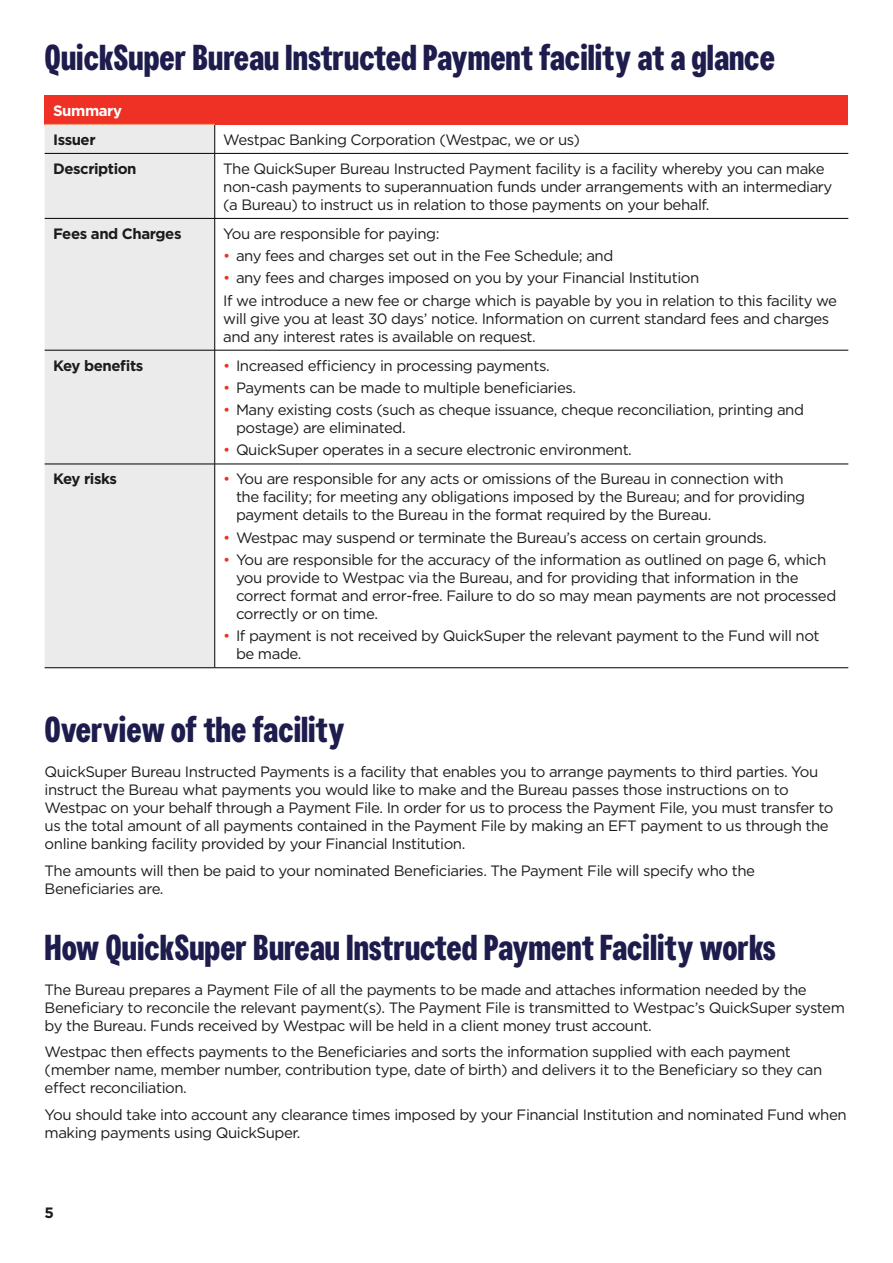
<style>
.page{position:relative;width:893px;height:1263px;background:#fff}
.page>*{position:absolute;margin:0;border:0;box-sizing:border-box;transform-origin:0 0}
.TH1{font:700 36px "Westpac";color:#1d1c4d}
.Body{font:15px/18px "Gotham";letter-spacing:-.03em;color:#1c1c1c}
.Table_Body{font:15px/18px "Gotham";letter-spacing:-.03em;color:#1c1c1c}
.Table_Bold{font:700 15px "Gotham";letter-spacing:-.03em;color:#1c1c1c}
.Table_Head_White{font:700 15px "Gotham";letter-spacing:-.03em;color:#fff}
.s1{color:#ee3124}
</style>
<div class="page">
<div style="left:45px;top:95px;width:803px;height:29px;background:#ee3124"></div>
<div style="left:45px;top:125px;width:169px;height:542px;background:#ebebec"></div>
<svg style="left:214px;top:125px;width:1px;height:28px"></svg>
<hr style="left:45px;top:153px;width:170px;height:1px;background:#000">
<hr style="left:215px;top:153px;width:633px;height:1px;background:#000">
<hr style="left:214px;top:154px;width:1px;height:64px;background:#000">
<hr style="left:45px;top:218px;width:170px;height:1px;background:#000">
<hr style="left:215px;top:218px;width:633px;height:1px;background:#000">
<hr style="left:214px;top:219px;width:1px;height:131px;background:#000">
<hr style="left:45px;top:350px;width:170px;height:1px;background:#000">
<hr style="left:215px;top:350px;width:633px;height:1px;background:#000">
<hr style="left:214px;top:350px;width:1px;height:114px;background:#000">
<hr style="left:45px;top:464px;width:170px;height:1px;background:#000">
<hr style="left:215px;top:464px;width:633px;height:1px;background:#000">
<hr style="left:214px;top:464px;width:1px;height:203px;background:#000">
<hr style="left:45px;top:667px;width:170px;height:1px;background:#000">
<hr style="left:215px;top:667px;width:633px;height:1px;background:#000">
<hr style="left:45px;top:124px;width:170px;height:1px;background:#f79b7b">
<h2 class="TH1" style="left:45px;top:36px;width:732px">QuickSuper Bureau Instructed Payment facility at a glance</h2>
<p class="Table_Head_White" style="left:53px;top:101px;width:70px">Summary</p>
<p class="Table_Bold" style="left:53px;top:130px;width:44px">Issuer</p>
<p class="Table_Body" style="left:223px;top:130px;width:358px">Westpac Banking Corporation (Westpac, we or us)</p>
<p class="Table_Bold" style="left:53px;top:159px;width:85px">Description</p>
<p class="Table_Body" style="left:223px;top:159px;width:611px">The QuickSuper Bureau Instructed Payment facility is a facility whereby you can make non-cash payments to superannuation funds under arrangements with an intermediary (a Bureau) to instruct us in relation to those payments on your behalf.</p>
<p class="Table_Bold" style="left:53px;top:224px;width:130px">Fees and Charges</p>
<p class="Table_Body" style="left:223px;top:224px;width:218px">You are responsible for paying:</p>
<p class="Body" style="left:223px;top:247px;width:392px"><span class="s1">•</span> any fees and charges set out in the Fee Schedule; and</p>
<p class="Body" style="left:223px;top:269px;width:478px"><span class="s1">•</span> any fees and charges imposed on you by your Financial Institution</p>
<p class="Table_Body" style="left:223px;top:291px;width:615px">If we introduce a new fee or charge which is payable by you in relation to this facility we will give you at least 30 days’ notice. Information on current standard fees and charges and any interest rates is available on request.</p>
<p class="Table_Bold" style="left:53px;top:355px;width:92px">Key benefits</p>
<p class="Body" style="left:223px;top:356px;width:328px"><span class="s1">•</span> Increased efficiency in processing payments.</p>
<p class="Body" style="left:223px;top:378px;width:354px"><span class="s1">•</span> Payments can be made to multiple beneficiaries.</p>
<p class="Body" style="left:236px;top:401px;width:569px;text-indent:-13px"><span class="s1">•</span> Many existing costs (such as cheque issuance, cheque reconciliation, printing and postage) are eliminated.</p>
<p class="Body" style="left:223px;top:441px;width:410px"><span class="s1">•</span> QuickSuper operates in a secure electronic environment.</p>
<p class="Table_Bold" style="left:53px;top:469px;width:65px">Key risks</p>
<p class="Body" style="left:236px;top:470px;width:571px;text-indent:-13px"><span class="s1">•</span> You are responsible for any acts or omissions of the Bureau in connection with the facility; for meeting any obligations imposed by the Bureau; and for providing payment details to the Bureau in the format required by the Bureau.</p>
<p class="Body" style="left:223px;top:528px;width:545px"><span class="s1">•</span> Westpac may suspend or terminate the Bureau’s access on certain grounds.</p>
<p class="Body" style="left:236px;top:550px;width:602px;text-indent:-13px"><span class="s1">•</span> You are responsible for the accuracy of the information as outlined on page 6, which you provide to Westpac via the Bureau, and for providing that information in the correct format and error-free. Failure to do so may mean payments are not processed correctly or on time.</p>
<p class="Body" style="left:236px;top:627px;width:585px;text-indent:-13px"><span class="s1">•</span> If payment is not received by QuickSuper the relevant payment to the Fund will not be made.</p>
<h2 class="TH1" style="left:45px;top:708px;width:302px">Overview of the facility</h2>
<p class="Body" style="left:45px;top:763px;width:790px">QuickSuper Bureau Instructed Payments is a facility that enables you to arrange payments to third parties. You instruct the Bureau what payments you would like to make and the Bureau passes those instructions on to Westpac on your behalf through a Payment File. In order for us to process the Payment File, you must transfer to us the total amount of all payments contained in the Payment File by making an EFT payment to us through the online banking facility provided by your Financial Institution.</p>
<p class="Body" style="left:45px;top:861px;width:712px">The amounts will then be paid to your nominated Beneficiaries. The Payment File will specify who the<br>Beneficiaries are.</p>
<h2 class="TH1" style="left:45px;top:925px;width:733px">How QuickSuper Bureau Instructed Payment Facility works</h2>
<p class="Body" style="left:45px;top:980px;width:802px">The Bureau prepares a Payment File of all the payments to be made and attaches information needed by the<br>Beneficiary to reconcile the relevant payment(s). The Payment File is transmitted to Westpac’s QuickSuper system by the Bureau. Funds received by Westpac will be held in a client money trust account.</p>
<p class="Body" style="left:45px;top:1042px;width:779px">Westpac then effects payments to the Beneficiaries and sorts the information supplied with each payment (member name, member number, contribution type, date of birth) and delivers it to the Beneficiary so they can effect reconciliation.</p>
<p class="Body" style="left:45px;top:1105px;width:803px">You should take into account any clearance times imposed by your Financial Institution and nominated Fund when making payments using QuickSuper.</p>
<p class="Table_Bold" style="left:45px;top:1203px;width:11px">5</p>
</div>
